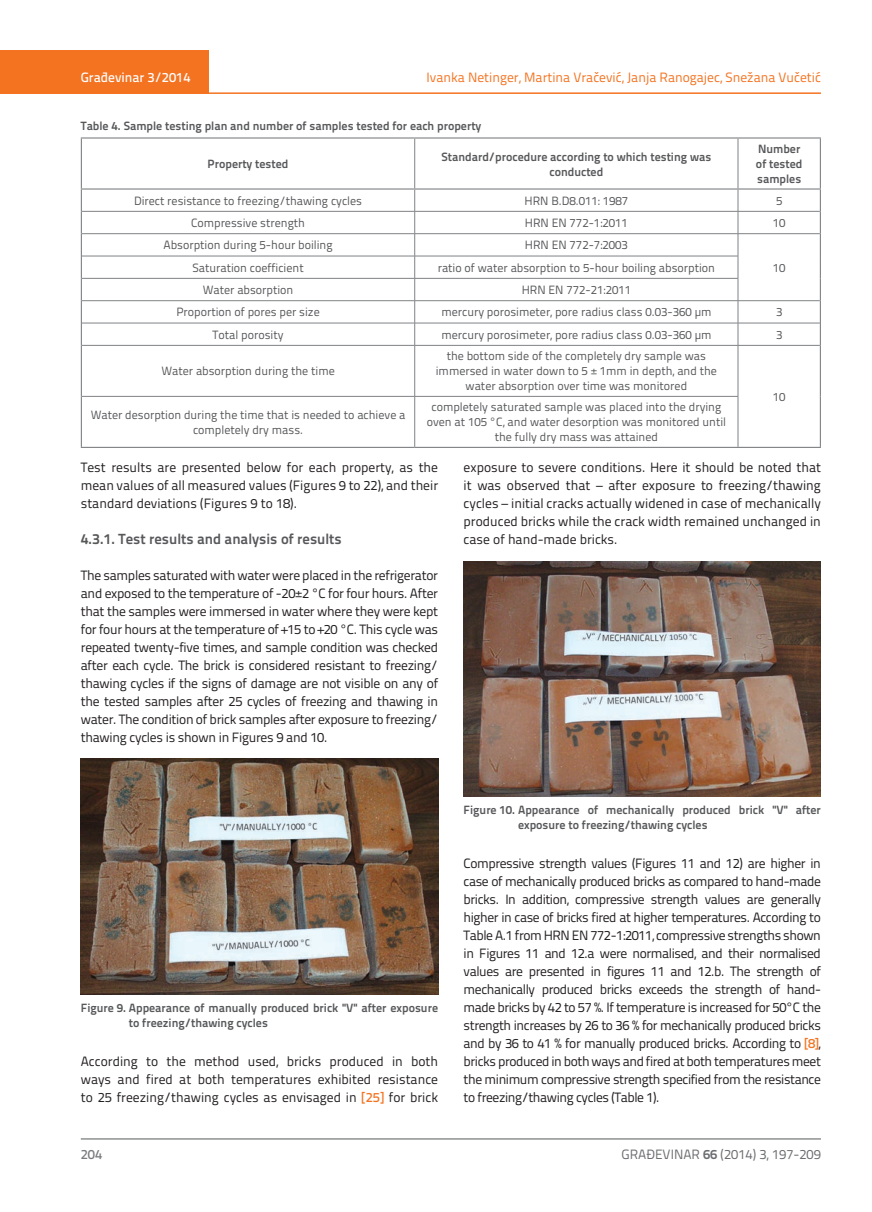
<style>
.page{position:relative;width:872px;height:1212px;background:#fff}
.page>*{position:absolute;margin:0;border:0;box-sizing:border-box;transform-origin:0 0}
.t1{font:700 14.7px "Titillium Text 22 L";color:#57585a}
.t2{font:13.5px/18px "Titillium Text 22 L";color:#231f20;text-align:justify}
.t3{font:13.5px "Titillium Text 22 L";color:#f47321}
.t4{font:13.5px "Titillium Text 22 L";color:#6c6d70}
.t5{font:500 13.5px "Titillium Text 22 L";color:#fff}
.t6{font:500 13.5px "Titillium Text 22 L";color:#787a7d}
.t7{font:12px/15px "Titillium Text 22 L";color:#57585a;text-align:center}
.t8{font:700 12px/15px "Titillium Text 22 L";color:#57585a}
.s1{font-weight:500;color:#f47321}
.s2{font-weight:700}
</style>
<div class="page">
<div style="left:0;top:50px;width:208px;height:44px;background:#f47321"></div>
<hr style="left:0;top:92px;width:821px;height:2px;background:#f47321">
<hr style="left:81px;top:1139px;width:740px;height:1px;background:#57585a">
<hr style="left:414px;top:139px;width:1px;height:49px;background:#808285">
<hr style="left:737px;top:139px;width:1px;height:49px;background:#808285">
<hr style="left:82px;top:211px;width:333px;height:1px;background:#808285">
<hr style="left:415px;top:211px;width:323px;height:1px;background:#808285">
<hr style="left:738px;top:211px;width:82px;height:1px;background:#808285">
<hr style="left:82px;top:233px;width:333px;height:1px;background:#808285">
<hr style="left:415px;top:233px;width:323px;height:1px;background:#808285">
<hr style="left:738px;top:233px;width:82px;height:1px;background:#808285">
<hr style="left:82px;top:256px;width:333px;height:1px;background:#808285">
<hr style="left:415px;top:256px;width:323px;height:1px;background:#808285">
<hr style="left:82px;top:278px;width:333px;height:1px;background:#808285">
<hr style="left:415px;top:278px;width:323px;height:1px;background:#808285">
<hr style="left:82px;top:300px;width:333px;height:1px;background:#808285">
<hr style="left:415px;top:300px;width:323px;height:1px;background:#808285">
<hr style="left:738px;top:300px;width:82px;height:1px;background:#808285">
<hr style="left:82px;top:323px;width:333px;height:1px;background:#808285">
<hr style="left:415px;top:323px;width:323px;height:1px;background:#808285">
<svg style="left:414px;top:190px;width:1px;height:155px"></svg>
<hr style="left:738px;top:323px;width:82px;height:1px;background:#808285">
<svg style="left:737px;top:190px;width:1px;height:155px"></svg>
<hr style="left:82px;top:345px;width:333px;height:1px;background:#808285">
<hr style="left:415px;top:345px;width:323px;height:1px;background:#808285">
<hr style="left:414px;top:346px;width:1px;height:50px;background:#808285">
<hr style="left:738px;top:345px;width:82px;height:1px;background:#808285">
<hr style="left:737px;top:346px;width:1px;height:50px;background:#808285">
<hr style="left:82px;top:396px;width:333px;height:1px;background:#808285">
<hr style="left:415px;top:396px;width:323px;height:1px;background:#808285">
<hr style="left:414px;top:397px;width:1px;height:50px;background:#808285">
<hr style="left:737px;top:397px;width:1px;height:50px;background:#808285">
<svg style="left:81px;top:190px;width:1px;height:155px"></svg>
<svg style="left:820px;top:190px;width:1px;height:155px"></svg>
<hr style="left:81px;top:345px;width:1px;height:51px;background:#808285">
<hr style="left:820px;top:345px;width:1px;height:51px;background:#808285">
<hr style="left:820px;top:396px;width:1px;height:51px;background:#808285">
<hr style="left:738px;top:447px;width:83px;height:1px;background:#808285">
<hr style="left:81px;top:396px;width:1px;height:51px;background:#808285">
<hr style="left:81px;top:447px;width:334px;height:1px;background:#808285">
<hr style="left:415px;top:447px;width:323px;height:1px;background:#808285">
<hr style="left:81px;top:137px;width:334px;height:2px;background:#808285">
<hr style="left:81px;top:139px;width:1px;height:49px;background:#808285">
<hr style="left:415px;top:137px;width:323px;height:2px;background:#808285">
<hr style="left:738px;top:137px;width:83px;height:2px;background:#808285">
<hr style="left:820px;top:139px;width:1px;height:49px;background:#808285">
<hr style="left:81px;top:188px;width:334px;height:2px;background:#808285">
<hr style="left:415px;top:188px;width:323px;height:2px;background:#808285">
<hr style="left:738px;top:188px;width:83px;height:2px;background:#808285">
<img style="left:81px;top:758px;width:357px;height:236px">
<img style="left:463px;top:562px;width:358px;height:234px">
<p class="t5" style="left:81px;top:67px;width:111px">Građevinar 3/2014</p>
<p class="t3" style="left:426px;top:68px;width:396px">Ivanka Netinger, Martina Vračević, Janja Ranogajec, Snežana Vučetić</p>
<p class="t8" style="left:81px;top:117px;width:402px">Table 4. Sample testing plan and number of samples tested for each property</p>
<p class="t8" style="left:208px;top:156px;width:82px">Property tested</p>
<p class="t8" style="left:441px;top:148px;width:271px;text-align:center">Standard/procedure according to which testing was conducted</p>
<p class="t8" style="left:756px;top:141px;width:48px">Number of tested samples</p>
<p class="t7" style="left:134px;top:192px;width:230px">Direct resistance to freezing/thawing cycles</p>
<p class="t7" style="left:524px;top:192px;width:105px">HRN B.D8.011: 1987</p>
<p class="t7" style="left:776px;top:192px;width:8px">5</p>
<p class="t7" style="left:191px;top:215px;width:115px">Compressive strength</p>
<p class="t7" style="left:525px;top:215px;width:105px">HRN EN 772-1:2011</p>
<p class="t7" style="left:773px;top:215px;width:14px">10</p>
<p class="t7" style="left:163px;top:237px;width:171px">Absorption during 5-hour boiling</p>
<p class="t7" style="left:525px;top:237px;width:105px">HRN EN 772-7:2003</p>
<p class="t7" style="left:192px;top:259px;width:113px">Saturation coefficient</p>
<p class="t7" style="left:438px;top:259px;width:279px">ratio of water absorption to 5-hour boiling absorption</p>
<p class="t7" style="left:773px;top:259px;width:14px">10</p>
<p class="t7" style="left:203px;top:282px;width:92px">Water absorption</p>
<p class="t7" style="left:521px;top:282px;width:111px">HRN EN 772-21:2011</p>
<p class="t7" style="left:176px;top:304px;width:145px">Proportion of pores per size</p>
<p class="t7" style="left:441px;top:304px;width:271px">mercury porosimeter, pore radius class 0.03-360 µm</p>
<p class="t7" style="left:776px;top:304px;width:8px">3</p>
<p class="t7" style="left:213px;top:326px;width:72px">Total porosity</p>
<p class="t7" style="left:441px;top:326px;width:271px">mercury porosimeter, pore radius class 0.03-360 µm</p>
<p class="t7" style="left:776px;top:326px;width:8px">3</p>
<p class="t7" style="left:161px;top:363px;width:175px">Water absorption during the time</p>
<p class="t7" style="left:436px;top:348px;width:283px">the bottom side of the completely dry sample was immersed in water down to 5 ± 1mm in depth, and the water absorption over time was monitored</p>
<p class="t7" style="left:773px;top:388px;width:14px">10</p>
<p class="t7" style="left:91px;top:406px;width:316px">Water desorption during the time that is needed to achieve a completely dry mass.</p>
<p class="t7" style="left:427px;top:399px;width:301px">completely saturated sample was placed into the drying oven at 105 °C, and water desorption was monitored until the fully dry mass was attained</p>
<p class="t2" style="left:81px;top:457px;width:359px">Test results are presented below for each property, as the mean values of all measured values (Figures 9 to 22), and their standard deviations (Figures 9 to 18).</p>
<p class="t1" style="left:81px;top:527px;width:262px">4.3.1. Test results and analysis of results</p>
<p class="t2" style="left:81px;top:565px;width:359px">The samples saturated with water were placed in the refrigerator and exposed to the temperature of -20±2 °C for four hours. After that the samples were immersed in water where they were kept for four hours at the temperature of +15 to +20 °C. This cycle was repeated twenty-five times, and sample condition was checked after each cycle. The brick is considered resistant to freezing/ thawing cycles if the signs of damage are not visible on any of the tested samples after 25 cycles of freezing and thawing in water. The condition of brick samples after exposure to freezing/ thawing cycles is shown in Figures 9 and 10.</p>
<p class="t8" style="left:129px;top:1000px;width:311px;text-indent:-48px">Figure 9. Appearance of manually produced brick "V" after exposure to freezing/thawing cycles</p>
<p class="t2" style="left:81px;top:1052px;width:359px">According to the method used, bricks produced in both ways and fired at both temperatures exhibited resistance to 25 freezing/thawing cycles as envisaged in <span class="s1">[25]</span> for brick</p>
<p class="t2" style="left:463px;top:457px;width:359px">exposure to severe conditions. Here it should be noted that it was observed that – after exposure to freezing/thawing cycles – initial cracks actually widened in case of mechanically produced bricks while the crack width remained unchanged in case of hand-made bricks.</p>
<p class="t8" style="left:518px;top:802px;width:304px;text-indent:-54px">Figure 10. Appearance of mechanically produced brick "V" after exposure to freezing/thawing cycles</p>
<p class="t2" style="left:463px;top:854px;width:359px">Compressive strength values (Figures 11 and 12) are higher in case of mechanically produced bricks as compared to hand-made bricks. In addition, compressive strength values are generally higher in case of bricks fired at higher temperatures. According to Table A.1 from HRN EN 772-1:2011, compressive strengths shown in Figures 11 and 12.a were normalised, and their normalised values are presented in figures 11 and 12.b. The strength of mechanically produced bricks exceeds the strength of hand&shy;made bricks by 42 to 57 %. If temperature is increased for 50°C the strength increases by 26 to 36 % for mechanically produced bricks and by 36 to 41 % for manually produced bricks. According to <span class="s1">[8]</span>, bricks produced in both ways and fired at both temperatures meet the minimum compressive strength specified from the resistance to freezing/thawing cycles (Table 1).</p>
<p class="t6" style="left:81px;top:1144px;width:23px">204</p>
<p class="t4" style="left:621px;top:1144px;width:201px">GRAĐEVINAR <span class="s2">66</span> (2014) 3, 197-209</p>
</div>
